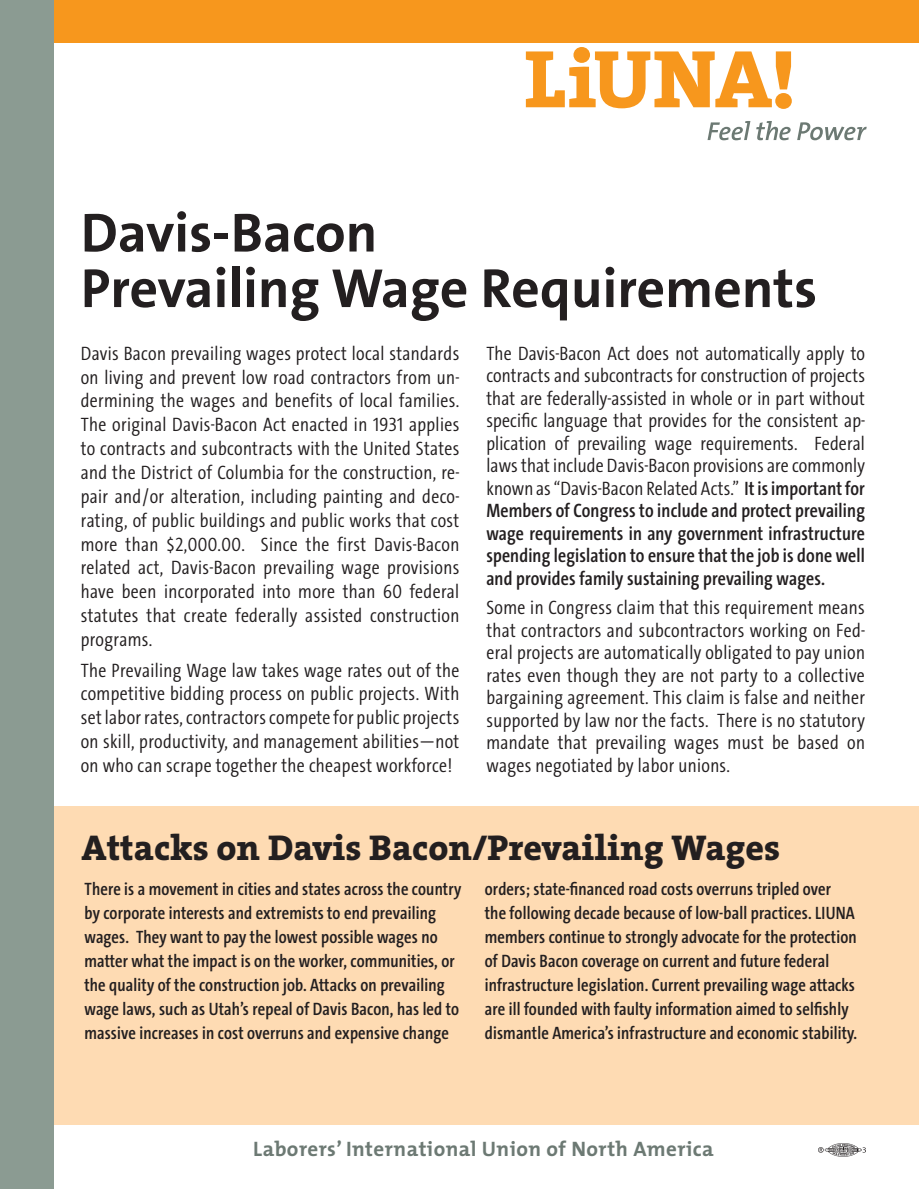
<style>
.page{position:relative;width:919px;height:1189px;background:#fff}
.page>*{position:absolute;margin:0;border:0;box-sizing:border-box;transform-origin:0 0}
.t1{font:700 55.5px/55.5px "The Sans B7";color:#231f20}
.t2{font:800 36px "The Serif";color:#231f20}
.t3{font:700 21px "The Mix";letter-spacing:.02em;color:#6c7973}
.t4{font:300 19.5px/23.9px "The Sans Cd OF4";letter-spacing:.02em;color:#231f20;text-align:justify}
.t5{font:600 19.5px/22.5px "The Sans Cd OF6";letter-spacing:.01em;color:#231f20;text-align:justify}
.t6{font:600 18px/24px "The Sans Cd OF6";letter-spacing:.01em;color:#231f20}
.s1{font-family:"The Sans Cd OF6";font-weight:600}
</style>
<div class="page">
<div style="left:0;top:0;width:918px;height:43px;background:#f7971d"></div>
<div style="left:54px;top:806px;width:864px;height:317px;background:#fedbb3"></div>
<svg style="left:707px;top:121px;width:83px;height:19px"></svg>
<svg style="left:797px;top:122px;width:69px;height:18px"></svg>
<svg style="left:525px;top:51px;width:265px;height:57px"></svg>
<div style="left:573px;top:47px;width:16px;height:16px;background:#f7971d;border-radius:50%"></div>
<div style="left:774px;top:93px;width:17px;height:16px;background:#f7971d;border-radius:50%"></div>
<div style="left:0;top:0;width:54px;height:1188px;background:#8b9b92"></div>
<svg style="left:818px;top:1143px;width:47px;height:13px"></svg>
<h1 class="t1" style="left:81px;top:208px;width:737px">Davis-Bacon<br>Prevailing Wage Requirements</h1>
<p class="t4" style="left:81px;top:342px;width:380px">Davis Bacon prevailing wages protect local standards on living and prevent low road contractors from un&shy;dermining the wages and benefits of local families.<br>The original Davis-Bacon Act enacted in 1931 applies to contracts and subcontracts with the United States and the District of Columbia for the construction, re&shy;pair and/or alteration, including painting and deco&shy;rating, of public buildings and public works that cost more than $2,000.00. Since the first Davis-Bacon related act, Davis-Bacon prevailing wage provisions have been incorporated into more than 60 federal statutes that create federally assisted construction programs.</p>
<p class="t4" style="left:81px;top:659px;width:380px">The Prevailing Wage law takes wage rates out of the competitive bidding process on public projects. With set labor rates, contractors compete for public projects on skill, productivity, and management abilities—not on who can scrape together the cheapest workforce!</p>
<p class="t4" style="left:486px;top:343px;width:380px;line-height:22.5px">The Davis-Bacon Act does not automatically apply to contracts and subcontracts for construction of projects that are federally-assisted in whole or in part without specific language that provides for the consistent ap&shy;plication of prevailing wage requirements. Federal laws that include Davis-Bacon provisions are commonly known as “Davis-Bacon Related Acts.” <span class="s1">It is important for</span></p>
<p class="t5" style="left:486px;top:500px;width:380px">Members of Congress to include and protect prevailing wage requirements in any government infrastructure spending legislation to ensure that the job is done well and provides family sustaining prevailing wages.</p>
<p class="t4" style="left:486px;top:597px;width:380px;line-height:22.5px">Some in Congress claim that this requirement means that contractors and subcontractors working on Fed&shy;eral projects are automatically obligated to pay union rates even though they are not party to a collective bargaining agreement. This claim is false and neither supported by law nor the facts. There is no statutory mandate that prevailing wages must be based on wages negotiated by labor unions.</p>
<h2 class="t2" style="left:81px;top:817px;width:700px">Attacks on Davis Bacon/Prevailing Wages</h2>
<p class="t6" style="left:84px;top:877px;width:378px">There is a movement in cities and states across the country by corporate interests and extremists to end prevailing wages. They want to pay the lowest possible wages no matter what the impact is on the worker, communities, or the quality of the construction job. Attacks on prevailing wage laws, such as Utah’s repeal of Davis Bacon, has led to massive increases in cost overruns and expensive change</p>
<p class="t6" style="left:484px;top:877px;width:373px">orders; state-financed road costs overruns tripled over<br>the following decade because of low-ball practices. LIUNA members continue to strongly advocate for the protection of Davis Bacon coverage on current and future federal infrastructure legislation. Current prevailing wage attacks are ill founded with faulty information aimed to selfishly dismantle America’s infrastructure and economic stability.</p>
<p class="t3" style="left:253px;top:1131px;width:462px">Laborers’ International Union of North America</p>
</div>
